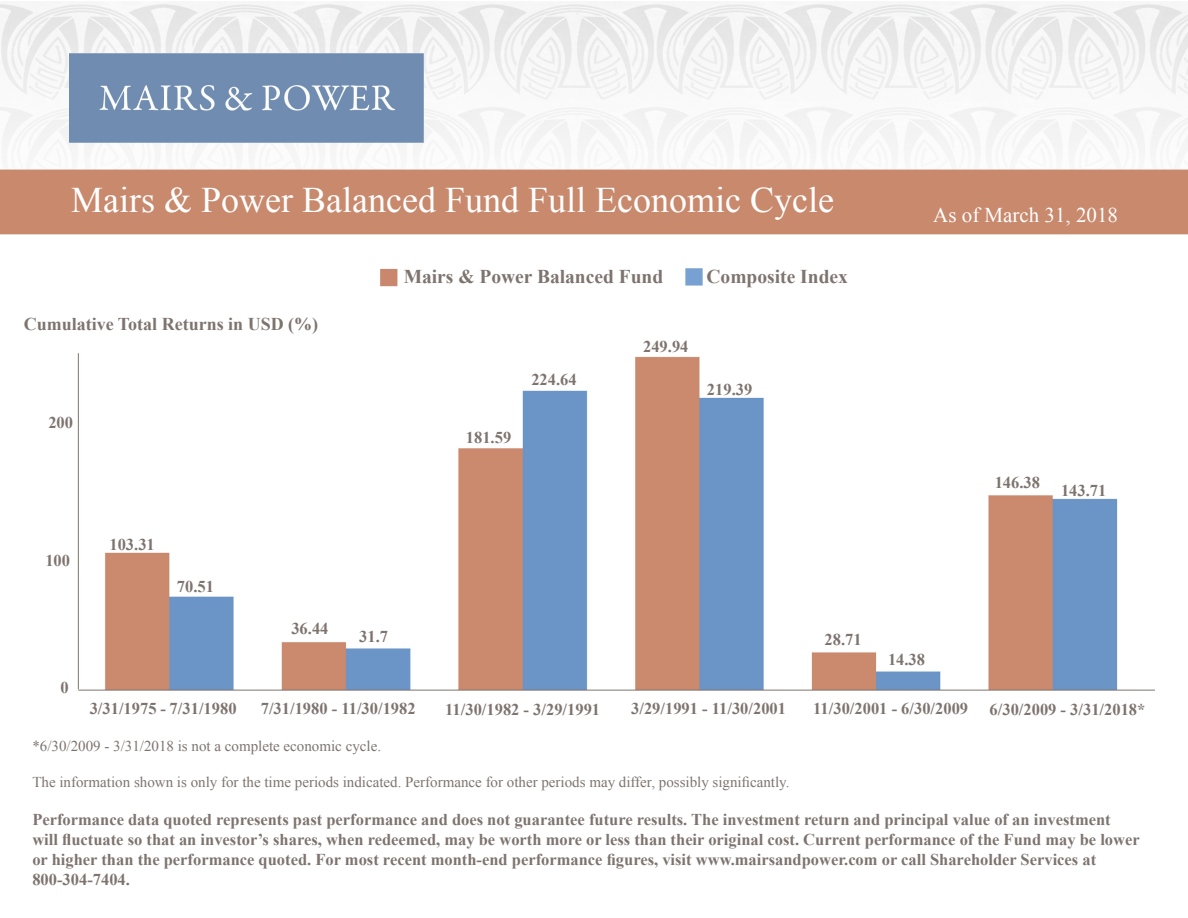
<style>
.page{position:relative;width:1188px;height:918px;background:#fff}
.page>*{position:absolute;margin:0;border:0;box-sizing:border-box;transform-origin:0 0}
.t1{font:36px "Times New Roman";color:#fff}
.t2{font:21px "Times New Roman";color:#fff}
.t3{font:700 19.5px "Times New Roman";color:#7e746f}
.t4{font:700 18px "Times New Roman";color:#7e746f}
.t5{font:700 16.5px/19.8px "Times New Roman";color:#7e746f}
.t6{font:15px "Times New Roman";color:#7e746f}
</style>
<div class="page">
<img style="left:0;top:2px;width:1188px;height:168px">
<div style="left:0;top:170px;width:1188px;height:64px;background:#c8896d"></div>
<img style="left:95px;top:356px;width:1056px;height:334px">
<img style="left:69px;top:53px;width:354px;height:90px">
<div style="left:380px;top:269px;width:17px;height:17px;background:#c9886d;border:2px solid #c9886d"></div>
<div style="left:685px;top:268px;width:18px;height:18px;background:#76a1d1;border:2px solid #76a1d1"></div>
<hr style="left:78px;top:353px;width:1px;height:336px;background:#7e746f">
<hr style="left:78px;top:690px;width:1077px;height:1px;background:#7e746f">
<p class="t1" style="left:71px;top:176px;width:764px">Mairs &amp; Power Balanced Fund Full Economic Cycle</p>
<p class="t4" style="left:24px;top:311px;width:296px">Cumulative Total Returns in USD (%)</p>
<p class="t5" style="left:48px;top:412px;width:26px">200</p>
<p class="t3" style="left:404px;top:263px;width:261px">Mairs &amp; Power Balanced Fund</p>
<p class="t3" style="left:707px;top:263px;width:143px">Composite Index</p>
<p class="t5" style="left:466px;top:427px;width:47px">181.59</p>
<p class="t5" style="left:531px;top:369px;width:47px">224.64</p>
<p class="t5" style="left:643px;top:336px;width:47px">249.94</p>
<p class="t5" style="left:707px;top:379px;width:47px">219.39</p>
<p class="t5" style="left:45px;top:551px;width:26px">100</p>
<p class="t5" style="left:60px;top:677px;width:10px">0</p>
<p class="t5" style="left:109px;top:534px;width:47px">103.31</p>
<p class="t5" style="left:177px;top:576px;width:39px">70.51</p>
<p class="t5" style="left:291px;top:619px;width:39px">36.44</p>
<p class="t5" style="left:359px;top:626px;width:30px">31.7</p>
<p class="t5" style="left:825px;top:629px;width:39px">28.71</p>
<p class="t2" style="left:933px;top:200px;width:186px">As of March 31, 2018</p>
<p class="t5" style="left:888px;top:650px;width:39px">14.38</p>
<p class="t5" style="left:995px;top:472px;width:47px">146.38</p>
<p class="t5" style="left:1061px;top:480px;width:47px">143.71</p>
<p class="t5" style="left:90px;top:699px;width:148px">3/31/1975 - 7/31/1980</p>
<p class="t5" style="left:261px;top:699px;width:156px">7/31/1980 - 11/30/1982</p>
<p class="t5" style="left:445px;top:699px;width:156px">11/30/1982 - 3/29/1991</p>
<p class="t5" style="left:631px;top:698px;width:156px">3/29/1991 - 11/30/2001</p>
<p class="t5" style="left:813px;top:698px;width:156px">11/30/2001 - 6/30/2009</p>
<p class="t5" style="left:990px;top:699px;width:157px">6/30/2009 - 3/31/2018*</p>
<p class="t6" style="left:32px;top:736px;width:350px">*6/30/2009 - 3/31/2018 is not a complete economic cycle.</p>
<p class="t6" style="left:32px;top:772px;width:759px">The information shown is only for the time periods indicated. Performance for other periods may differ, possibly significantly.</p>
<p class="t5" style="left:32px;top:809px;width:1109px">Performance data quoted represents past performance and does not guarantee future results. The investment return and principal value of an investment will fluctuate so that an investor’s shares, when redeemed, may be worth more or less than their original cost. Current performance of the Fund may be lower or higher than the performance quoted. For most recent month-end performance figures, visit www.mairsandpower.com or call Shareholder Services at 800-304-7404.</p>
</div>
